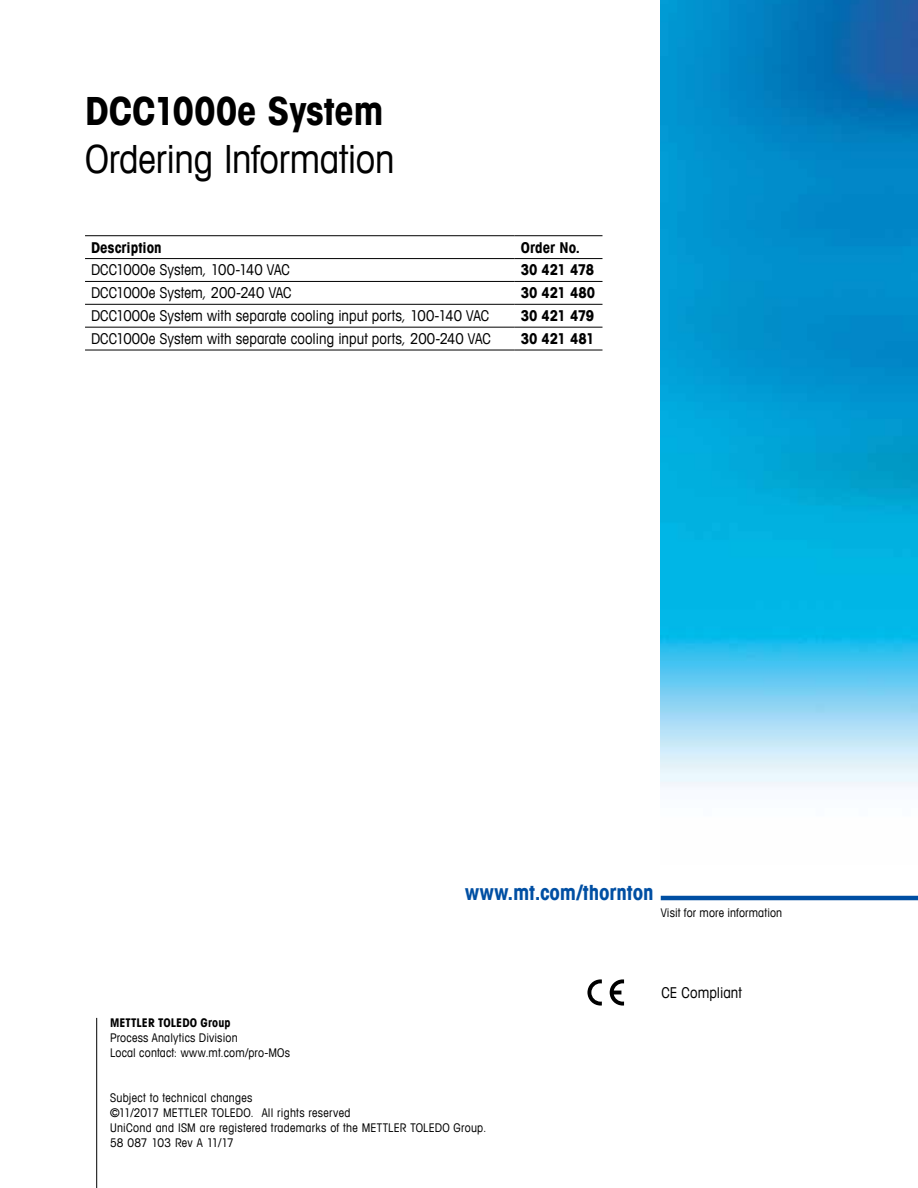
<style>
.page{position:relative;width:918px;height:1188px;background:#fff}
.page>*{position:absolute;margin:0;border:0;box-sizing:border-box;transform-origin:0 0}
.t1{font:condensed 39px "Avant Garde Com";letter-spacing:-.005em;color:#000}
.t2{font:700 condensed 39px "Avant Garde Com";letter-spacing:-.005em;color:#000}
.t3{font:700 condensed 21px "Avant Garde Com";letter-spacing:-.005em;color:#004fa3}
.t4{font:condensed 15px "Avant Garde Com";letter-spacing:.005em;color:#000}
.t5{font:700 condensed 15px "Avant Garde Com";color:#000}
.t6{font:condensed 12px/15px "Avant Garde Com";letter-spacing:.02em;color:#000}
.t7{font:700 condensed 12px "Avant Garde Com";letter-spacing:.005em;color:#000}
</style>
<div class="page">
<img style="left:661px;top:0;width:257px;height:787px">
<hr style="left:661px;top:896px;width:257px;height:4px;background:#004fa3">
<hr style="left:96px;top:1018px;width:1px;height:170px;background:#000">
<svg style="left:587px;top:979px;width:15px;height:27px"></svg>
<svg style="left:610px;top:979px;width:14px;height:27px"></svg>
<hr style="left:85px;top:235px;width:430px;height:1px;background:#000">
<hr style="left:515px;top:235px;width:88px;height:1px;background:#000">
<hr style="left:85px;top:258px;width:430px;height:1px;background:#000">
<hr style="left:515px;top:258px;width:88px;height:1px;background:#000">
<hr style="left:85px;top:281px;width:430px;height:1px;background:#000">
<hr style="left:515px;top:281px;width:88px;height:1px;background:#000">
<hr style="left:85px;top:304px;width:430px;height:1px;background:#000">
<hr style="left:515px;top:304px;width:88px;height:1px;background:#000">
<hr style="left:85px;top:327px;width:430px;height:1px;background:#000">
<hr style="left:515px;top:327px;width:88px;height:1px;background:#000">
<hr style="left:85px;top:350px;width:430px;height:1px;background:#000">
<hr style="left:515px;top:350px;width:88px;height:1px;background:#000">
<h1 class="t2" style="left:85px;top:86px;width:300px">DCC1000e System</h1>
<h1 class="t1" style="left:85px;top:134px;width:311px">Ordering Information</h1>
<p class="t5" style="left:91px;top:238px;width:72px">Description</p>
<p class="t5" style="left:521px;top:238px;width:61px">Order No.</p>
<p class="t4" style="left:91px;top:261px;width:200px">DCC1000e System, 100-140 VAC</p>
<p class="t5" style="left:521px;top:260px;width:75px">30 421 478</p>
<p class="t4" style="left:91px;top:284px;width:202px">DCC1000e System, 200-240 VAC</p>
<p class="t5" style="left:521px;top:283px;width:76px">30 421 480</p>
<p class="t4" style="left:91px;top:307px;width:400px">DCC1000e System with separate cooling input ports, 100-140 VAC</p>
<p class="t5" style="left:521px;top:306px;width:75px">30 421 479</p>
<p class="t4" style="left:91px;top:329px;width:401px">DCC1000e System with separate cooling input ports, 200-240 VAC</p>
<p class="t5" style="left:521px;top:329px;width:75px">30 421 481</p>
<h2 class="t3" style="left:465px;top:879px;width:190px">www.mt.com/thornton</h2>
<p class="t6" style="left:661px;top:905px;width:123px">Visit for more information</p>
<p class="t7" style="left:110px;top:1015px;width:122px">METTLER TOLEDO Group</p>
<p class="t6" style="left:110px;top:1030px;width:182px">Process Analytics Division<br>Local contact: www.mt.com/pro-MOs</p>
<p class="t6" style="left:110px;top:1090px;width:378px">Subject to technical changes<br>©11/2017 METTLER TOLEDO. All rights reserved<br>UniCond and ISM are registered trademarks of the METTLER TOLEDO Group.<br>58 087 103 Rev A 11/17</p>
<p class="t4" style="left:662px;top:983px;width:82px">CE Compliant</p>
</div>
